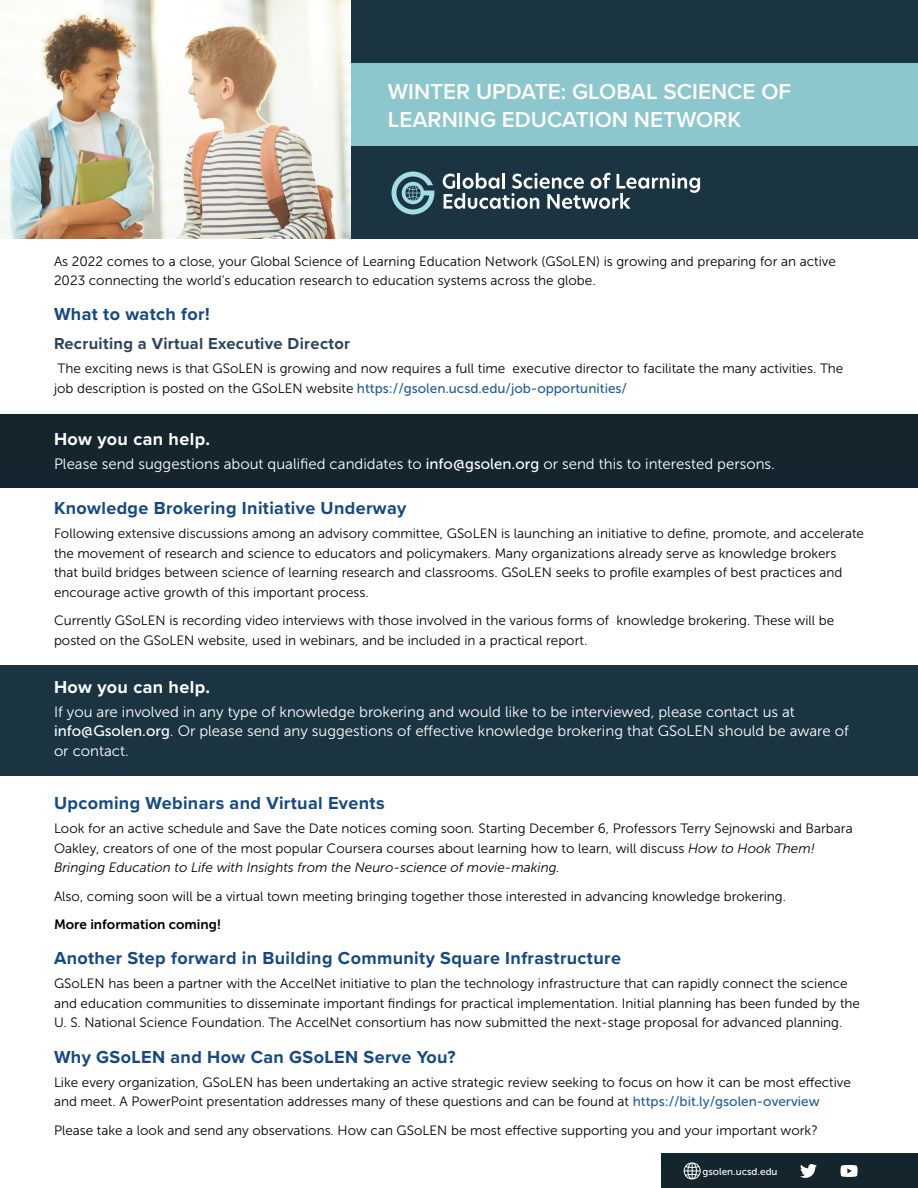
<style>
.page{position:relative;width:918px;height:1188px;background:#fff}
.page>*{position:absolute;margin:0;border:0;box-sizing:border-box;transform-origin:0 0}
.t1{font:600 22.5px/28.5px "Proxima Nova";color:#fff}
.t2{font:700 18px "Proxima Nova";letter-spacing:.02em;color:#144984}
.t3{font:700 18px "Proxima Nova";letter-spacing:.02em;color:#fff}
.t4{font:700 16.5px "Proxima Nova";letter-spacing:.02em;color:#2d445b}
.t5{font:15px/19.5px "Museo Sans 300";color:#fff}
.t6{font:13.5px/19.5px "Museo Sans 300";color:#000}
.t7{font:13.5px "Museo Sans 500";color:#215e9e}
.t8{font:13.5px "Museo Sans 700";color:#000}
.t9{font:9.9px "Museo Sans 500";color:#fff}
.s1{font-family:"Museo Sans 300";color:#000}
.s2{font-family:"Museo Sans 500"}
.s3{font-style:italic}
.s4{font-family:"Museo Sans 500";color:#215e9e}
</style>
<div class="page">
<div style="left:350px;top:0;width:568px;height:239px;background:#1b3442"></div>
<svg style="left:443px;top:173px;width:257px;height:36px"></svg>
<svg style="left:392px;top:172px;width:42px;height:42px"></svg>
<div style="left:351px;top:63px;width:567px;height:83px;background:#8bc7cc"></div>
<img style="left:0;top:0;width:351px;height:239px">
<div style="left:0;top:414px;width:918px;height:74px;background:#14252d"></div>
<div style="left:0;top:665px;width:918px;height:110px;background:#1b3442"></div>
<div style="left:662px;top:1154px;width:256px;height:34px;background:#14252d"></div>
<svg style="left:684px;top:1162px;width:17px;height:17px"></svg>
<svg style="left:800px;top:1164px;width:17px;height:14px"></svg>
<svg style="left:841px;top:1165px;width:17px;height:12px"></svg>
<h1 class="t1" style="left:388px;top:76px;width:405px">WINTER UPDATE: GLOBAL SCIENCE OF<br>LEARNING EDUCATION NETWORK</h1>
<p class="t6" style="left:54px;top:251px;width:783px">As 2022 comes to a close, your Global Science of Learning Education Network (GSoLEN) is growing and preparing for an active<br>2023 connecting the world’s education research to education systems across the globe.</p>
<h2 class="t2" style="left:54px;top:301px;width:157px">What to watch for!</h2>
<p class="t4" style="left:54px;top:331px;width:298px">Recruiting a Virtual Executive Director</p>
<p class="t6" style="left:58px;top:359px;width:787px">The exciting news is that GSoLEN is growing and now requires a full time executive director to facilitate the many activities. The</p>
<p class="t7" style="left:54px;top:381px;width:575px"><span class="s1">job description is posted on the GSoLEN website</span> https://gsolen.ucsd.edu/job-opportunities/</p>
<h2 class="t3" style="left:54px;top:426px;width:158px">How you can help.</h2>
<p class="t5" style="left:54px;top:454px;width:723px">Please send suggestions about qualified candidates to <span class="s2">info@gsolen.org</span> or send this to interested persons.</p>
<h2 class="t2" style="left:54px;top:495px;width:354px">Knowledge Brokering Initiative Underway</h2>
<p class="t6" style="left:54px;top:524px;width:812px">Following extensive discussions among an advisory committee, GSoLEN is launching an initiative to define, promote, and accelerate the movement of research and science to educators and policymakers. Many organizations already serve as knowledge brokers<br>that build bridges between science of learning research and classrooms. GSoLEN seeks to profile examples of best practices and encourage active growth of this important process.</p>
<p class="t6" style="left:54px;top:611px;width:782px">Currently GSoLEN is recording video interviews with those involved in the various forms of knowledge brokering. These will be posted on the GSoLEN website, used in webinars, and be included in a practical report.</p>
<h2 class="t3" style="left:54px;top:674px;width:158px">How you can help.</h2>
<p class="t5" style="left:54px;top:702px;width:796px">If you are involved in any type of knowledge brokering and would like to be interviewed, please contact us at <span class="s2">info@Gsolen.org</span>. Or please send any suggestions of effective knowledge brokering that GSoLEN should be aware of or contact.</p>
<h2 class="t2" style="left:54px;top:790px;width:332px">Upcoming Webinars and Virtual Events</h2>
<p class="t6" style="left:54px;top:819px;width:800px">Look for an active schedule and Save the Date notices coming soon<span class="s3">.</span> Starting December 6, Professors Terry Sejnowski and Barbara<br>Oakley, creators of one of the most popular Coursera courses about learning how to learn, will discuss <span class="s3">How to Hook Them!<br>Bringing Education to Life with Insights from the Neuro-science of movie-making.</span></p>
<p class="t6" style="left:54px;top:887px;width:734px">Also, coming soon will be a virtual town meeting bringing together those interested in advancing knowledge brokering.</p>
<p class="t8" style="left:54px;top:917px;width:169px">More information coming!</p>
<h2 class="t2" style="left:54px;top:945px;width:569px">Another Step forward in Building Community Square Infrastructure</h2>
<p class="t6" style="left:54px;top:974px;width:808px">GSoLEN has been a partner with the AccelNet initiative to plan the technology infrastructure that can rapidly connect the science and education communities to disseminate important findings for practical implementation. Initial planning has been funded by the<br>U. S. National Science Foundation. The AccelNet consortium has now submitted the next-stage proposal for advanced planning.</p>
<h2 class="t2" style="left:54px;top:1043px;width:403px">Why GSoLEN and How Can GSoLEN Serve You?</h2>
<p class="t6" style="left:54px;top:1072px;width:798px">Like every organization, GSoLEN has been undertaking an active strategic review seeking to focus on how it can be most effective and meet. A PowerPoint presentation addresses many of these questions and can be found at <span class="s4">https://bit.ly/gsolen-overview</span></p>
<p class="t6" style="left:54px;top:1120px;width:765px">Please take a look and send any observations. How can GSoLEN be most effective supporting you and your important work?</p>
<p class="t9" style="left:702px;top:1166px;width:77px">gsolen.ucsd.edu</p>
</div>
